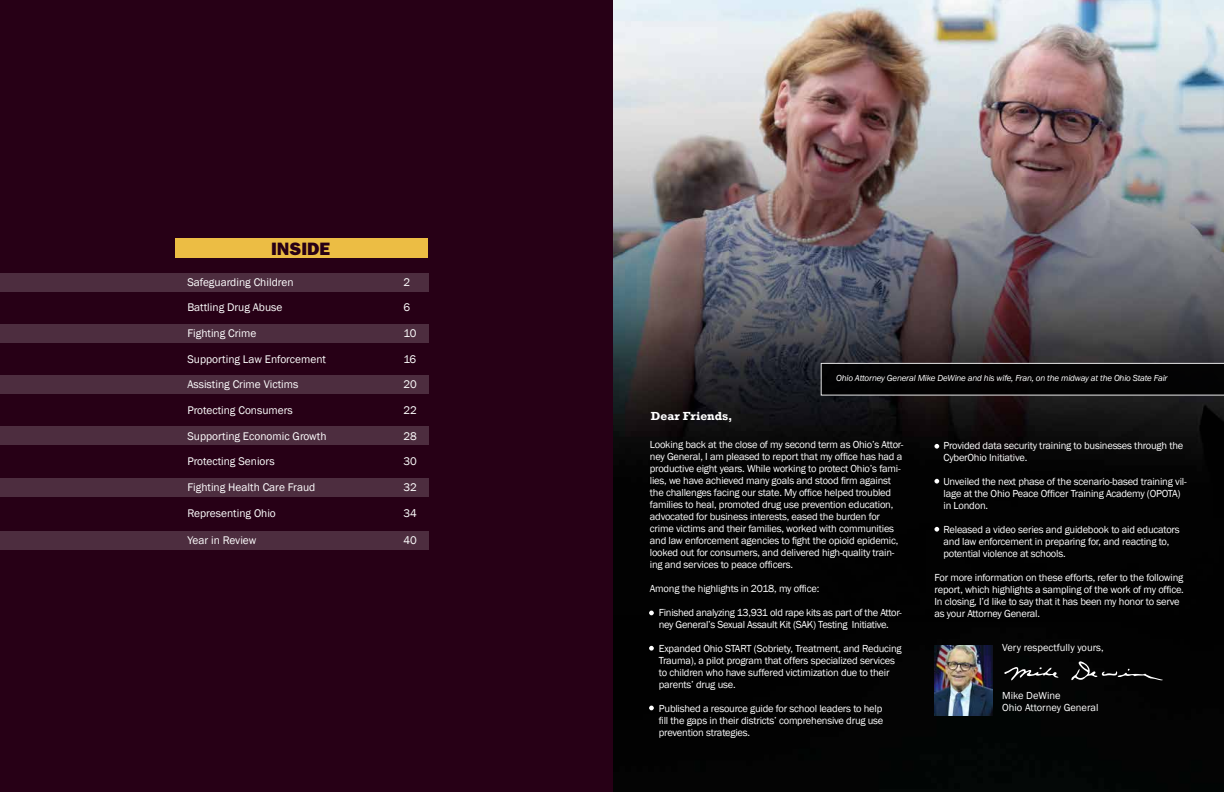
<style>
.page{position:relative;width:1224px;height:792px;background:#fff}
.page>*{position:absolute;margin:0;border:0;box-sizing:border-box;transform-origin:0 0}
.t1{font:18px "ITC Franklin Gothic Std Hvy";color:#270016}
.t2{font:700 12px "Rockwell";color:#fff}
.t3{font:11.4px "Franklin Gothic";color:#fff}
.t4{font:10.5px/12px "Franklin Gothic";letter-spacing:-.02em;color:#fff}
.t5{font:10.5px/12px "Franklin Gothic";color:#fff}
.t6{font:italic 9px "Franklin Gothic";letter-spacing:-.02em;color:#fff}
</style>
<div class="page">
<img style="left:612px;top:0;width:612px;height:792px">
<img style="left:935px;top:645px;width:58px;height:71px">
<svg style="left:1004px;top:662px;width:55px;height:18px"></svg>
<svg style="left:1071px;top:661px;width:92px;height:20px;background:#1f1f1f"></svg>
<div style="left:0;top:0;width:612px;height:792px;background:#270016"></div>
<div style="left:0;top:273px;width:428px;height:19px;background:#4d2d3f"></div>
<div style="left:0;top:324px;width:428px;height:19px;background:#4d2d3f"></div>
<div style="left:0;top:376px;width:428px;height:18px;background:#4d2d3f"></div>
<div style="left:0;top:427px;width:428px;height:18px;background:#4d2d3f"></div>
<div style="left:0;top:479px;width:428px;height:18px;background:#4d2d3f"></div>
<div style="left:0;top:532px;width:428px;height:18px;background:#4d2d3f"></div>
<div style="left:175px;top:238px;width:253px;height:20px;background:#ecbd44"></div>
<svg style="left:821px;top:363px;width:403px;height:33px;background:#101010"></svg>
<svg style="left:649px;top:611px;width:5px;height:4px"></svg>
<svg style="left:649px;top:646px;width:5px;height:5px"></svg>
<svg style="left:649px;top:706px;width:5px;height:4px"></svg>
<svg style="left:934px;top:444px;width:5px;height:5px"></svg>
<svg style="left:934px;top:479px;width:5px;height:5px"></svg>
<svg style="left:934px;top:527px;width:5px;height:5px"></svg>
<h1 class="t1" style="left:271px;top:238px;width:61px">INSIDE</h1>
<p class="t3" style="left:187px;top:275px;width:108px">Safeguarding Children</p>
<p class="t3" style="left:403px;top:275px;width:8px">2</p>
<p class="t3" style="left:187px;top:301px;width:97px">Battling Drug Abuse</p>
<p class="t3" style="left:403px;top:301px;width:8px">6</p>
<p class="t3" style="left:187px;top:326px;width:71px">Fighting Crime</p>
<p class="t3" style="left:403px;top:326px;width:14px">10</p>
<p class="t3" style="left:187px;top:352px;width:140px">Supporting Law Enforcement</p>
<p class="t3" style="left:403px;top:352px;width:14px">16</p>
<p class="t3" style="left:187px;top:378px;width:113px">Assisting Crime Victims</p>
<p class="t3" style="left:403px;top:378px;width:15px">20</p>
<p class="t3" style="left:187px;top:403px;width:107px">Protecting Consumers</p>
<p class="t3" style="left:403px;top:403px;width:15px">22</p>
<p class="t3" style="left:187px;top:429px;width:141px">Supporting Economic Growth</p>
<p class="t3" style="left:403px;top:429px;width:15px">28</p>
<p class="t3" style="left:187px;top:454px;width:89px">Protecting Seniors</p>
<p class="t3" style="left:403px;top:454px;width:15px">30</p>
<p class="t3" style="left:187px;top:480px;width:130px">Fighting Health Care Fraud</p>
<p class="t3" style="left:403px;top:480px;width:15px">32</p>
<p class="t3" style="left:187px;top:506px;width:90px">Representing Ohio</p>
<p class="t3" style="left:403px;top:506px;width:15px">34</p>
<p class="t3" style="left:187px;top:533px;width:70px">Year in Review</p>
<p class="t3" style="left:403px;top:533px;width:15px">40</p>
<p class="t2" style="left:651px;top:409px;width:83px">Dear Friends,</p>
<p class="t6" style="left:836px;top:372px;width:333px">Ohio Attorney General Mike DeWine and his wife, Fran, on the midway at the Ohio State Fair</p>
<p class="t4" style="left:650px;top:439px;width:255px">Looking back at the close of my second term as Ohio’s Attor&shy;ney General, I am pleased to report that my office has had a productive eight years. While working to protect Ohio’s fami&shy;lies, we have achieved many goals and stood firm against the challenges facing our state. My office helped troubled families to heal, promoted drug use prevention education, advocated for business interests, eased the burden for crime victims and their families, worked with communities and law enforcement agencies to fight the opioid epidemic, looked out for consumers, and delivered high-quality train&shy;ing and services to peace officers.</p>
<p class="t4" style="left:650px;top:583px;width:171px">Among the highlights in 2018, my office:</p>
<p class="t4" style="left:659px;top:607px;width:244px">Finished analyzing 13,931 old rape kits as part of the Attor&shy;ney General’s Sexual Assault Kit (SAK) Testing Initiative.</p>
<p class="t4" style="left:659px;top:643px;width:244px">Expanded Ohio START (Sobriety, Treatment, and Reducing Trauma), a pilot program that offers specialized services to children who have suffered victimization due to their parents’ drug use.</p>
<p class="t4" style="left:659px;top:703px;width:226px;text-align:justify">Published a resource guide for school leaders to help fill the gaps in their districts’ comprehensive drug use prevention strategies.</p>
<p class="t4" style="left:944px;top:439px;width:241px">Provided data security training to businesses through the<br>CyberOhio Initiative.</p>
<p class="t4" style="left:944px;top:475px;width:245px">Unveiled the next phase of the scenario-based training vil&shy;lage at the Ohio Peace Officer Training Academy (OPOTA) in London.</p>
<p class="t4" style="left:944px;top:523px;width:238px">Released a video series and guidebook to aid educators and law enforcement in preparing for, and reacting to, potential violence at schools.</p>
<p class="t4" style="left:935px;top:571px;width:251px">For more information on these efforts, refer to the following report, which highlights a sampling of the work of my office.<br>In closing, I’d like to say that it has been my honor to serve as your Attorney General.</p>
<p class="t5" style="left:1002px;top:642px;width:103px">Very respectfully yours,</p>
<p class="t5" style="left:1002px;top:690px;width:98px">Mike DeWine<br>Ohio Attorney General</p>
</div>
